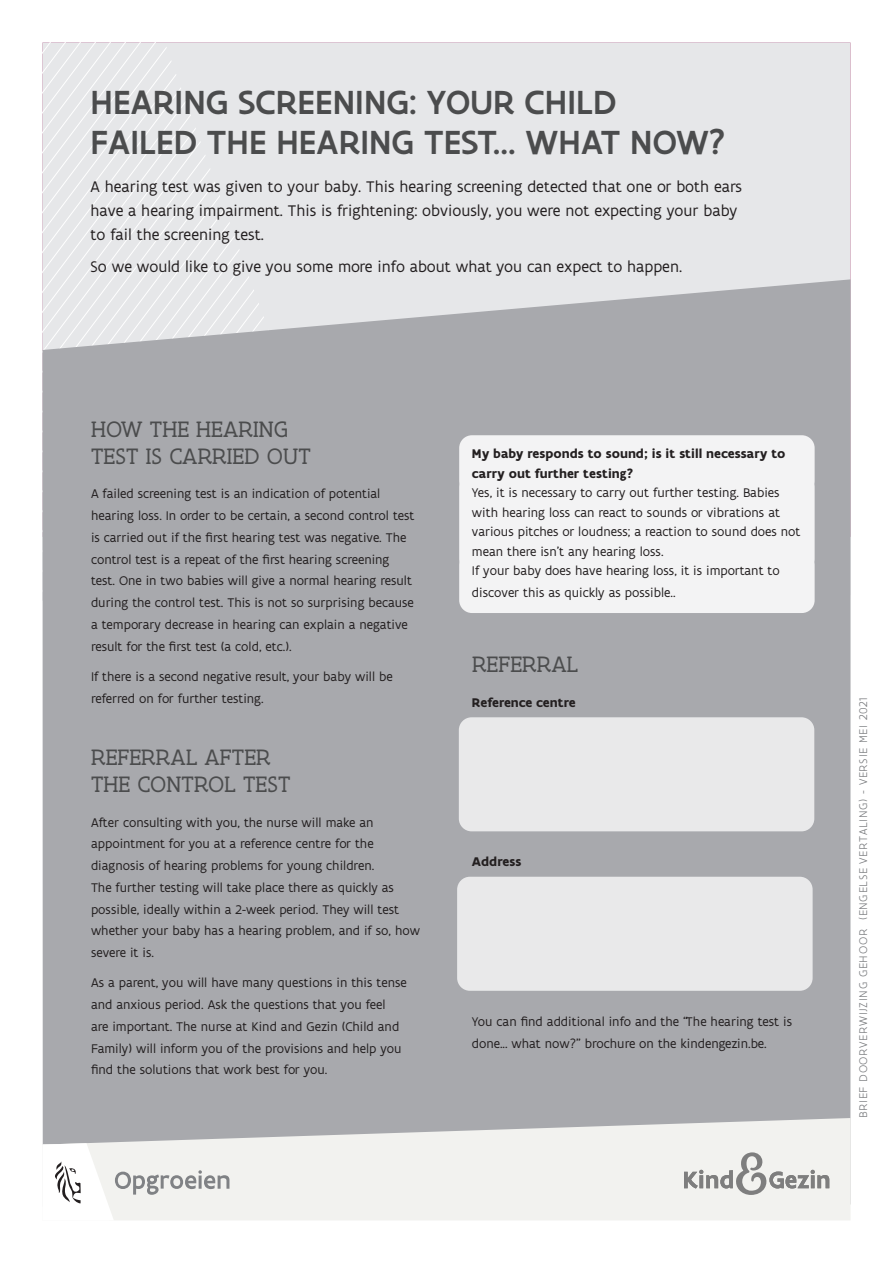
<style>
.page{position:relative;width:893px;height:1263px;background:#fff}
.page>*{position:absolute;margin:0;border:0;box-sizing:border-box;transform-origin:0 0}
.Typografie_-_weight{font:500 36px/40.2px "Flanders Art Sans";letter-spacing:.005em;color:#4b4c4d}
.KG_-_H4{font:24px/27px "Flanders Art Serif";letter-spacing:.005em;color:#4b4c4d}
.t1{font:16.5px/24px "Flanders Art Sans";color:#231f20}
.Paragraph_Style_1{font:13.5px/21.8px "Flanders Art Sans";color:#231f20}
.KG_-_H4-2{font:13.5px/21.8px "Flanders Art Sans";color:#231f20}
.Paragraph_Style_1-2{font:700 13.5px/19.5px "Flanders Art Sans";color:#231f20}
.KG_-_H4-3{font:700 13.5px "Flanders Art Sans";color:#231f20}
.t2{font:300 12px "Flanders Art Sans";letter-spacing:.055em;color:#76787b}
</style>
<div class="page">
<div style="left:431px;top:43px;width:419px;height:236px;background:#e6e7e9"></div>
<svg style="left:42px;top:42px;width:8px;height:739px"></svg>
<svg style="left:170px;top:42px;width:15px;height:237px"></svg>
<svg style="left:185px;top:42px;width:15px;height:237px"></svg>
<div style="left:200px;top:42px;width:15px;height:237px;background:#e6e7e9"></div>
<div style="left:215px;top:42px;width:15px;height:237px;background:#e6e7e9"></div>
<div style="left:230px;top:42px;width:15px;height:237px;background:#e6e7e9"></div>
<div style="left:245px;top:42px;width:15px;height:237px;background:#e6e7e9"></div>
<div style="left:260px;top:42px;width:15px;height:237px;background:#e6e7e9"></div>
<div style="left:275px;top:42px;width:15px;height:237px;background:#e6e7e9"></div>
<div style="left:290px;top:42px;width:15px;height:237px;background:#e6e7e9"></div>
<div style="left:305px;top:42px;width:15px;height:237px;background:#e6e7e9"></div>
<div style="left:320px;top:42px;width:15px;height:237px;background:#e6e7e9"></div>
<div style="left:335px;top:42px;width:15px;height:237px;background:#e6e7e9"></div>
<div style="left:350px;top:42px;width:15px;height:237px;background:#e6e7e9"></div>
<div style="left:365px;top:42px;width:15px;height:237px;background:#e6e7e9"></div>
<div style="left:380px;top:42px;width:51px;height:237px;background:#e6e7e9"></div>
<div style="left:43px;top:279px;width:808px;height:839px;background:#a8a9ad"></div>
<svg style="left:43px;top:1118px;width:808px;height:102px;fill:#f2f2ef"></svg>
<svg style="left:43px;top:1143px;width:186px;height:77px"></svg>
<svg style="left:684px;top:1152px;width:145px;height:43px"></svg>
<div style="left:459px;top:435px;width:356px;height:59px;background:#f3f3f4;border-radius:13px"></div>
<div style="left:459px;top:474px;width:356px;height:98px;background:#f3f3f4;border-radius:13px"></div>
<div style="left:459px;top:552px;width:356px;height:61px;background:#f3f3f4;border-radius:13px"></div>
<div style="left:459px;top:717px;width:355px;height:114px;background:#e9e9ea;border-radius:13px"></div>
<div style="left:457px;top:877px;width:356px;height:114px;background:#e9e9ea;border-radius:13px"></div>
<p class="Typografie_-_weight" style="left:91px;top:83px;width:636px">HEARING SCREENING: YOUR CHILD<br>FAILED THE HEARING TEST... WHAT NOW?</p>
<p class="t1" style="left:91px;top:175px;width:653px">A hearing test was given to your baby. This hearing screening detected that one or both ears have a hearing impairment. This is frightening: obviously, you were not expecting your baby to fail the screening test.</p>
<p class="t1" style="left:91px;top:255px;width:593px">So we would like to give you some more info about what you can expect to happen.</p>
<p class="KG_-_H4" style="left:91px;top:416px;width:221px">HOW THE HEARING<br>TEST IS CARRIED OUT</p>
<p class="Paragraph_Style_1" style="left:91px;top:483px;width:325px">A failed screening test is an indication of potential hearing loss. In order to be certain, a second control test is carried out if the first hearing test was negative. The control test is a repeat of the first hearing screening test. One in two babies will give a normal hearing result during the control test. This is not so surprising because a temporary decrease in hearing can explain a negative result for the first test (a cold, etc.).</p>
<p class="Paragraph_Style_1" style="left:91px;top:666px;width:303px">If there is a second negative result, your baby will be referred on for further testing.</p>
<p class="KG_-_H4" style="left:91px;top:745px;width:201px">REFERRAL AFTER<br>THE CONTROL TEST</p>
<p class="Paragraph_Style_1" style="left:91px;top:812px;width:331px">After consulting with you, the nurse will make an appointment for you at a reference centre for the diagnosis of hearing problems for young children.<br>The further testing will take place there as quickly as possible, ideally within a 2-week period. They will test whether your baby has a hearing problem, and if so, how severe it is.</p>
<p class="Paragraph_Style_1" style="left:91px;top:972px;width:317px">As a parent, you will have many questions in this tense and anxious period. Ask the questions that you feel<br>are important. The nurse at Kind and Gezin (Child and Family) will inform you of the provisions and help you find the solutions that work best for you.</p>
<p class="Paragraph_Style_1-2" style="left:472px;top:444px;width:315px">My baby responds to sound; is it still necessary to carry out further testing?</p>
<p class="Paragraph_Style_1" style="left:472px;top:483px;width:330px;line-height:19.5px">Yes, it is necessary to carry out further testing. Babies with hearing loss can react to sounds or vibrations at various pitches or loudness; a reaction to sound does not mean there isn’t any hearing loss.</p>
<p class="Paragraph_Style_1" style="left:472px;top:560px;width:309px">If your baby does have hearing loss, it is important to discover this as quickly as possible..</p>
<p class="KG_-_H4" style="left:472px;top:652px;width:108px">REFERRAL</p>
<p class="KG_-_H4-3" style="left:472px;top:694px;width:105px">Reference centre</p>
<p class="KG_-_H4-3" style="left:472px;top:853px;width:51px">Address</p>
<p class="KG_-_H4-2" style="left:472px;top:1011px;width:322px">You can find additional info and the “The hearing test is done... what now?” brochure on the kindengezin.be.</p>
<p class="t2" style="left:856px;top:1118px;width:422px;rotate:-90deg">BRIEF DOORVERWIJZING GEHOOR (ENGELSE VERTALING) - VERSIE MEI 2021</p>
</div>
